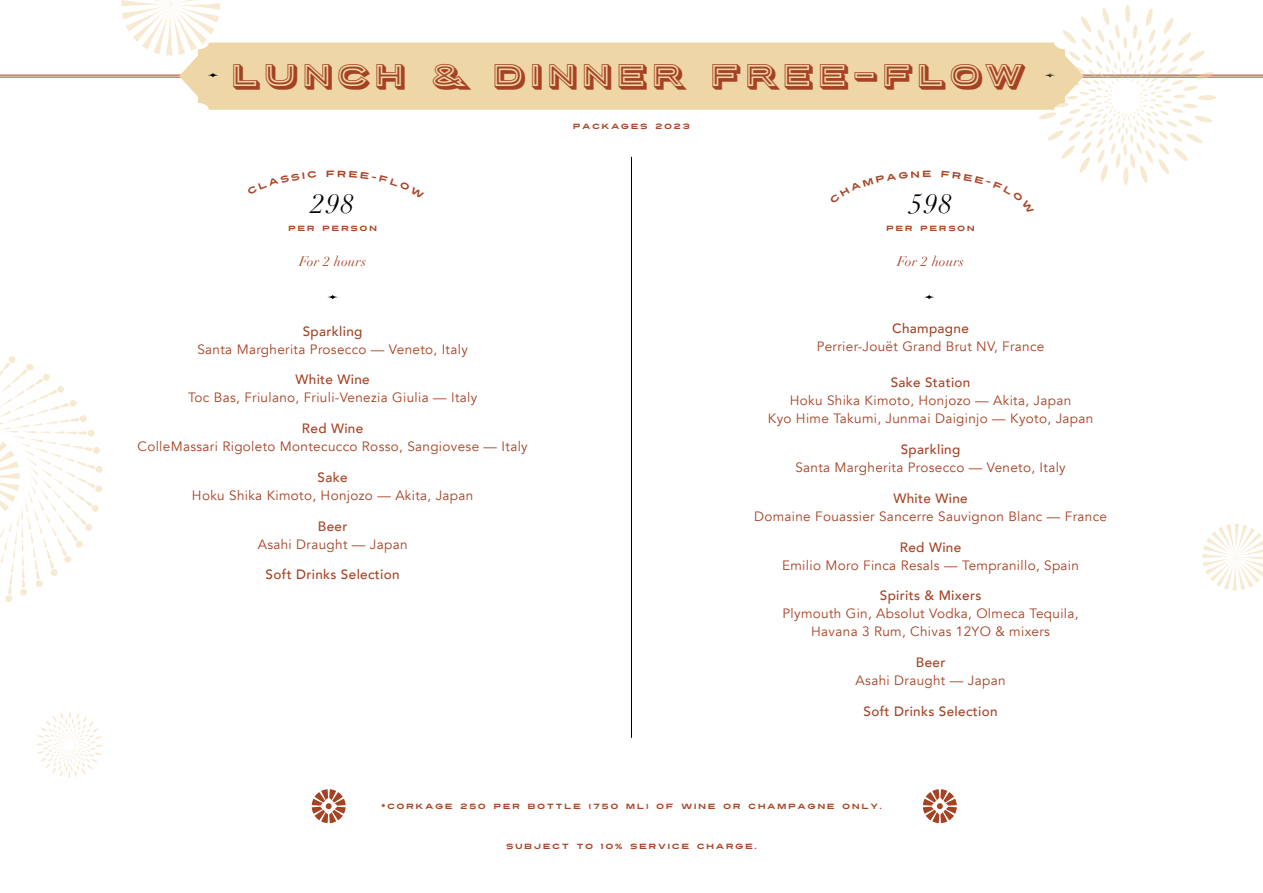
<style>
.page{position:relative;width:1263px;height:893px;background:#fff}
.page>*{position:absolute;margin:0;border:0;box-sizing:border-box;transform-origin:0 0}
.t1{font:30px "Porter Sans Block";letter-spacing:.1em;color:#a64224}
.t2{font:italic 27px "Didot";letter-spacing:.06em;color:#000}
.t3{font:13.5px/18px "Avenir";letter-spacing:.025em;color:#a64224;text-align:center}
.t4{font:500 13.5px "Avenir";letter-spacing:.025em;color:#a64224}
.t5{font:italic 13.5px "Didot";letter-spacing:.025em;color:#a64224}
.t6{font:9px "Turnpike";color:#a94525}
.t7{font:7.5px "Turnpike";letter-spacing:.2em;color:#a94525}
.s1{font-weight:500}
.s2{color:#a94525}
</style>
<div class="page">
<hr style="left:0;top:75px;width:1263px;height:1px;background:#a64224">
<hr style="left:0;top:77px;width:1263px;height:1px;background:#a64224">
<div style="left:179px;top:43px;width:762px;height:67px;background:#efd6a6"></div>
<svg style="left:207px;top:73px;width:12px;height:5px"></svg>
<hr style="left:631px;top:157px;width:1px;height:581px;background:#000">
<svg style="left:923px;top:789px;width:34px;height:34px"></svg>
<svg style="left:312px;top:789px;width:34px;height:34px"></svg>
<svg style="left:923px;top:295px;width:12px;height:5px"></svg>
<svg style="left:327px;top:295px;width:11px;height:4px"></svg>
<svg style="left:121px;top:0;width:99px;height:55px"></svg>
<svg style="left:0;top:356px;width:103px;height:246px"></svg>
<svg style="left:36px;top:712px;width:67px;height:66px"></svg>
<svg style="left:1202px;top:524px;width:61px;height:66px"></svg>
<svg style="left:941px;top:5px;width:275px;height:180px"></svg>
<h1 class="t1" style="left:233px;top:56px;width:796px">LUNCH &amp; DINNER FREE-FLOW</h1>
<p class="t7" style="left:573px;top:121px;width:119px">PACKAGES 2023</p>
<p class="t6" style="left:326px;top:167px;width:11px">F</p>
<p class="t6" style="left:922px;top:167px;width:11px">E</p>
<h2 class="t2" style="left:311px;top:187px;width:44px">298</h2>
<p class="t7" style="left:288px;top:222px;width:91px">PER PERSON</p>
<p class="t5" style="left:299px;top:253px;width:69px">For 2 hours</p>
<p class="t3" style="left:197px;top:322px;width:272px"><span class="s1">Sparkling<br></span>Santa Margherita Prosecco <span class="s2">—</span> Veneto, Italy</p>
<p class="t3" style="left:188px;top:371px;width:291px"><span class="s1">White Wine<br></span>Toc Bas, Friulano, Friuli-Venezia Giulia <span class="s2">—</span> Italy</p>
<p class="t3" style="left:138px;top:420px;width:392px"><span class="s1">Red Wine<br></span>ColleMassari Rigoleto Montecucco Rosso, Sangiovese <span class="s2">—</span> Italy</p>
<p class="t3" style="left:192px;top:468px;width:283px"><span class="s1">Sake<br></span>Hoku Shika Kimoto, Honjozo <span class="s2">—</span> Akita, Japan</p>
<p class="t3" style="left:258px;top:517px;width:151px"><span class="s1">Beer<br></span>Asahi Draught <span class="s2">—</span> Japan</p>
<p class="t4" style="left:266px;top:563px;width:136px">Soft Drinks Selection</p>
<h2 class="t2" style="left:909px;top:187px;width:44px">598</h2>
<p class="t7" style="left:886px;top:222px;width:91px">PER PERSON</p>
<p class="t5" style="left:897px;top:253px;width:69px">For 2 hours</p>
<p class="t4" style="left:892px;top:317px;width:78px">Champagne</p>
<p class="t3" style="left:817px;top:338px;width:229px">Perrier-Jouët Grand Brut NV, France</p>
<p class="t3" style="left:768px;top:374px;width:327px"><span class="s1">Sake Station<br></span>Hoku Shika Kimoto, Honjozo <span class="s2">—</span> Akita, Japan<br>Kyo Hime Takumi, Junmai Daiginjo <span class="s2">—</span> Kyoto, Japan</p>
<p class="t3" style="left:795px;top:441px;width:272px"><span class="s1">Sparkling<br></span>Santa Margherita Prosecco <span class="s2">—</span> Veneto, Italy</p>
<p class="t3" style="left:754px;top:489px;width:355px"><span class="s1">White Wine<br></span>Domaine Fouassier Sancerre Sauvignon Blanc <span class="s2">—</span> France</p>
<p class="t3" style="left:782px;top:538px;width:298px"><span class="s1">Red Wine<br></span>Emilio Moro Finca Resals <span class="s2">—</span> Tempranillo, Spain</p>
<p class="t4" style="left:880px;top:584px;width:103px">Spirits &amp; Mixers</p>
<p class="t3" style="left:782px;top:605px;width:298px">Plymouth Gin, Absolut Vodka, Olmeca Tequila,<br>Havana 3 Rum, Chivas 12YO &amp; mixers</p>
<p class="t3" style="left:856px;top:654px;width:151px"><span class="s1">Beer<br></span>Asahi Draught <span class="s2">—</span> Japan</p>
<p class="t4" style="left:863px;top:699px;width:136px">Soft Drinks Selection</p>
<p class="t7" style="left:381px;top:801px;width:502px">*CORKAGE 250 PER BOTTLE (750 ML) OF WINE OR CHAMPAGNE ONLY.</p>
<p class="t7" style="left:506px;top:841px;width:252px">SUBJECT TO 10% SERVICE CHARGE.</p>
</div>
